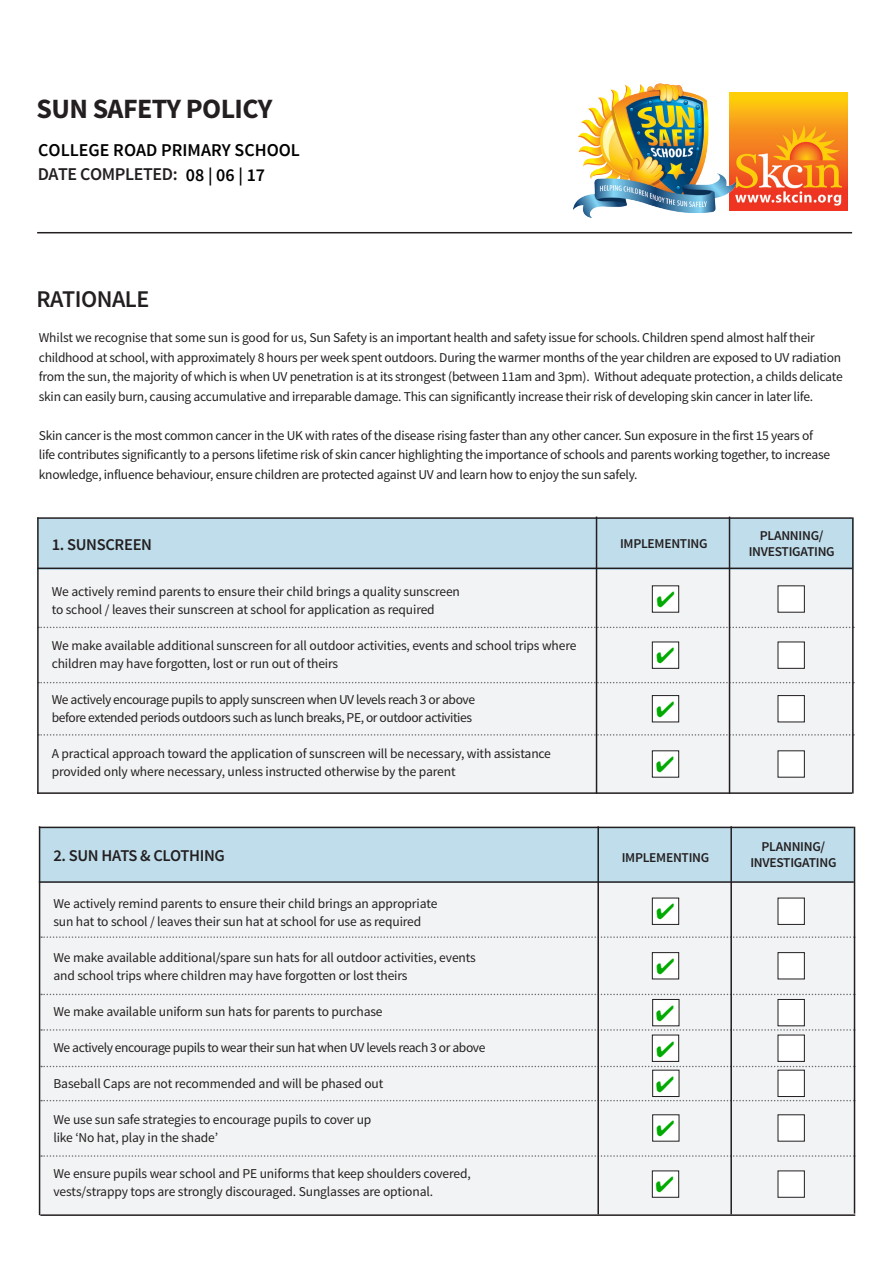
<style>
.page{position:relative;width:893px;height:1263px;background:#fff}
.page>*{position:absolute;margin:0;border:0;box-sizing:border-box;transform-origin:0 0}
.t1{font:700 27.9px "Source Sans Pro";letter-spacing:-.02em;color:#231f20}
.t2{font:600 24px "Source Sans Pro";letter-spacing:-.02em;color:#231f20}
.t3{font:600 18px/25.2px "Source Sans Pro";color:#000}
.t4{font:600 18px "Source Sans Pro";letter-spacing:-.02em;color:#231f20}
.t5{font:600 16.5px "Source Sans Pro";letter-spacing:-.02em;color:#231f20}
.t6{font:13.5px/19.5px "Source Sans Pro";letter-spacing:-.02em;color:#231f20}
.t7{font:600 13.5px "Source Sans Pro";letter-spacing:-.02em;color:#231f20}
</style>
<div class="page">
<div style="left:40px;top:883px;width:815px;height:331px;background:#f2f3f4"></div>
<img style="left:746px;top:92px;width:102px;height:119px">
<img style="left:573px;top:83px;width:173px;height:135px">
<div style="left:37px;top:569px;width:817px;height:225px;background:#f2f3f4"></div>
<div style="left:37px;top:519px;width:817px;height:51px;background:#bfddeb"></div>
<div style="left:40px;top:827px;width:814px;height:56px;background:#bfddeb"></div>
<hr style="left:37px;top:568px;width:815px;height:1px;background:#231f20">
<hr style="left:37px;top:792px;width:815px;height:2px;background:#231f20">
<hr style="left:37px;top:517px;width:815px;height:2px;background:#231f20">
<hr style="left:37px;top:232px;width:815px;height:1px;background:#231f20">
<svg style="left:39px;top:734px;width:812px;height:2px"></svg>
<svg style="left:39px;top:682px;width:812px;height:1px"></svg>
<svg style="left:39px;top:627px;width:812px;height:1px"></svg>
<hr style="left:596px;top:517px;width:1px;height:277px;background:#231f20">
<hr style="left:37px;top:517px;width:2px;height:277px;background:#231f20">
<hr style="left:729px;top:517px;width:1px;height:277px;background:#231f20">
<hr style="left:852px;top:517px;width:2px;height:276px;background:#231f20">
<svg style="left:41px;top:936px;width:813px;height:2px"></svg>
<svg style="left:41px;top:994px;width:813px;height:1px"></svg>
<svg style="left:41px;top:1029px;width:813px;height:2px"></svg>
<svg style="left:41px;top:1066px;width:813px;height:1px"></svg>
<svg style="left:41px;top:1100px;width:813px;height:1px"></svg>
<svg style="left:41px;top:1155px;width:813px;height:2px"></svg>
<hr style="left:39px;top:881px;width:815px;height:2px;background:#231f20">
<hr style="left:40px;top:1214px;width:815px;height:2px;background:#231f20">
<hr style="left:39px;top:827px;width:815px;height:1px;background:#231f20">
<hr style="left:597px;top:826px;width:2px;height:388px;background:#231f20">
<hr style="left:39px;top:826px;width:1px;height:389px;background:#231f20">
<hr style="left:730px;top:826px;width:2px;height:388px;background:#231f20">
<hr style="left:854px;top:827px;width:1px;height:386px;background:#231f20">
<div style="left:652px;top:1035px;width:27px;height:27px;background:#fff;border:1px solid #231f20"></div>
<div style="left:652px;top:952px;width:27px;height:27px;background:#fff;border:1px solid #231f20"></div>
<div style="left:652px;top:898px;width:27px;height:27px;background:#fff;border:1px solid #231f20"></div>
<div style="left:778px;top:999px;width:27px;height:27px;background:#fff;border:1px solid #231f20"></div>
<div style="left:778px;top:1070px;width:27px;height:27px;background:#fff;border:1px solid #231f20"></div>
<div style="left:778px;top:1114px;width:27px;height:27px;background:#fff"></div>
<div style="left:652px;top:1170px;width:27px;height:28px;background:#fff;border:1px solid #231f20"></div>
<div style="left:652px;top:750px;width:27px;height:27px;background:#fff;border:1px solid #231f20"></div>
<div style="left:652px;top:695px;width:27px;height:27px;background:#fff;border:1px solid #231f20"></div>
<div style="left:652px;top:642px;width:27px;height:27px;background:#fff;border:1px solid #231f20"></div>
<div style="left:652px;top:585px;width:27px;height:27px;background:#fff;border:1px solid #231f20"></div>
<div style="left:778px;top:585px;width:27px;height:27px;background:#fff"></div>
<div style="left:778px;top:642px;width:27px;height:27px;background:#fff;border:1px solid #231f20"></div>
<div style="left:778px;top:695px;width:27px;height:27px;background:#fff;border:1px solid #231f20"></div>
<div style="left:778px;top:750px;width:27px;height:27px;background:#fff"></div>
<div style="left:778px;top:898px;width:27px;height:27px;background:#fff;border:1px solid #231f20"></div>
<div style="left:778px;top:952px;width:27px;height:27px;background:#fff;border:1px solid #231f20"></div>
<div style="left:778px;top:1035px;width:27px;height:27px;background:#fff;border:1px solid #231f20"></div>
<div style="left:778px;top:1170px;width:27px;height:28px;background:#fff;border:1px solid #231f20"></div>
<div style="left:652px;top:999px;width:27px;height:27px;background:#fff;border:1px solid #231f20"></div>
<div style="left:652px;top:1070px;width:27px;height:27px;background:#fff;border:1px solid #231f20"></div>
<div style="left:652px;top:1114px;width:27px;height:27px;background:#fff"></div>
<p class="t1" style="left:36px;top:91px;width:238px">SUN SAFETY POLICY</p>
<h3 class="t3" style="left:186px;top:138px;width:116px;text-indent:-148px">COLLEGE ROAD PRIMARY SCHOOL<br>08 | 06 | 17</h3>
<p class="t4" style="left:38px;top:163px;width:142px">DATE COMPLETED:</p>
<p class="t2" style="left:37px;top:284px;width:114px">RATIONALE</p>
<p class="t6" style="left:39px;top:328px;width:805px">Whilst we recognise that some sun is good for us, Sun Safety is an important health and safety issue for schools. Children spend almost half their childhood at school, with approximately 8 hours per week spent outdoors. During the warmer months of the year children are exposed to UV radiation from the sun, the majority of which is when UV penetration is at its strongest (between 11am and 3pm). Without adequate protection, a childs delicate skin can easily burn, causing accumulative and irreparable damage. This can significantly increase their risk of developing skin cancer in later life.</p>
<p class="t6" style="left:39px;top:426px;width:793px">Skin cancer is the most common cancer in the UK with rates of the disease rising faster than any other cancer. Sun exposure in the first 15 years of life contributes significantly to a persons lifetime risk of skin cancer highlighting the importance of schools and parents working together, to increase knowledge, influence behaviour, ensure children are protected against UV and learn how to enjoy the sun safely.</p>
<p class="t5" style="left:52px;top:534px;width:102px">1. SUNSCREEN</p>
<p class="t7" style="left:620px;top:535px;width:89px">IMPLEMENTING</p>
<p class="t6" style="left:52px;top:582px;width:410px">We actively remind parents to ensure their child brings a quality sunscreen</p>
<p class="t6" style="left:52px;top:600px;width:385px">to school / leaves their sunscreen at school for application as required</p>
<p class="t6" style="left:52px;top:636px;width:526px;line-height:18px">We make available additional sunscreen for all outdoor activities, events and school trips where children may have forgotten, lost or run out of theirs</p>
<p class="t6" style="left:52px;top:690px;width:425px">We actively encourage pupils to apply sunscreen when UV levels reach 3 or above</p>
<p class="t6" style="left:52px;top:708px;width:422px">before extended periods outdoors such as lunch breaks, PE, or outdoor activities</p>
<p class="t6" style="left:52px;top:744px;width:501px">A practical approach toward the application of sunscreen will be necessary, with assistance</p>
<p class="t6" style="left:52px;top:762px;width:405px">provided only where necessary, unless instructed otherwise by the parent</p>
<p class="t5" style="left:53px;top:845px;width:173px">2. SUN HATS &amp; CLOTHING</p>
<p class="t7" style="left:622px;top:849px;width:89px">IMPLEMENTING</p>
<p class="t6" style="left:53px;top:894px;width:385px">We actively remind parents to ensure their child brings an appropriate</p>
<p class="t6" style="left:53px;top:912px;width:369px">sun hat to school / leaves their sun hat at school for use as required</p>
<p class="t6" style="left:53px;top:948px;width:424px">We make available additional/spare sun hats for all outdoor activities, events</p>
<p class="t6" style="left:53px;top:966px;width:356px">and school trips where children may have forgotten or lost theirs</p>
<p class="t6" style="left:53px;top:1002px;width:331px">We make available uniform sun hats for parents to purchase</p>
<p class="t6" style="left:53px;top:1038px;width:433px">We actively encourage pupils to wear their sun hat when UV levels reach 3 or above</p>
<p class="t6" style="left:53px;top:1074px;width:331px">Baseball Caps are not recommended and will be phased out</p>
<p class="t6" style="left:53px;top:1110px;width:320px">We use sun safe strategies to encourage pupils to cover up</p>
<p class="t6" style="left:53px;top:1128px;width:166px">like ‘No hat, play in the shade’</p>
<p class="t6" style="left:53px;top:1164px;width:419px">We ensure pupils wear school and PE uniforms that keep shoulders covered,</p>
<p class="t6" style="left:53px;top:1182px;width:381px">vests/strappy tops are strongly discouraged. Sunglasses are optional.</p>
<p class="t7" style="left:760px;top:527px;width:65px">PLANNING/</p>
<p class="t7" style="left:749px;top:543px;width:88px">INVESTIGATING</p>
<p class="t7" style="left:762px;top:838px;width:65px">PLANNING/</p>
<p class="t7" style="left:750px;top:854px;width:88px">INVESTIGATING</p>
</div>
